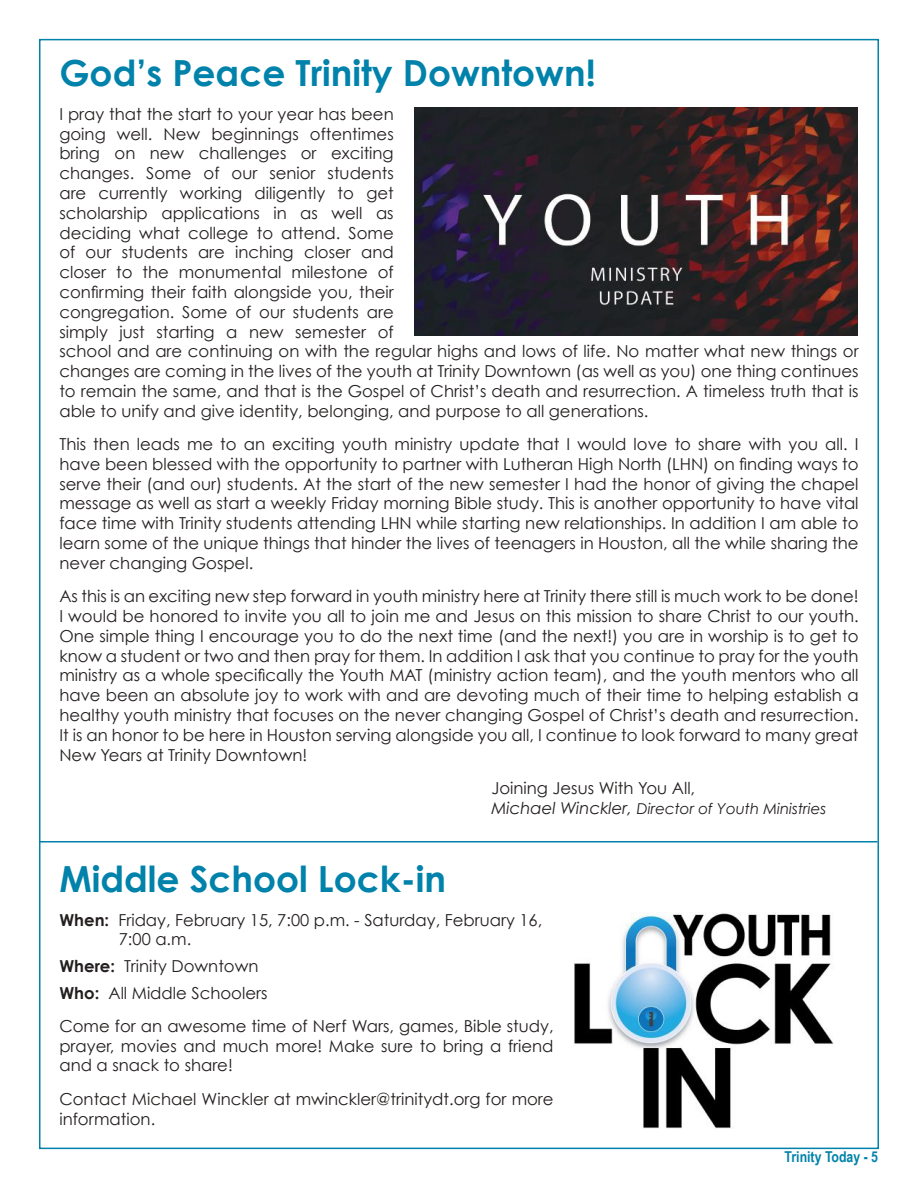
<style>
.page{position:relative;width:918px;height:1188px;background:#fff}
.page>*{position:absolute;margin:0;border:0;box-sizing:border-box;transform-origin:0 0}
.t1{font:700 36px "Century Gothic";color:#0082ab}
.t2{font:16.5px/19.8px "Century Gothic";color:#241f1f}
.t3{font:italic 15px "Century Gothic";color:#241f1f}
.t4{font:700 15px "Arial Narrow";color:#0082ab}
.s1{font-size:16.5px}
.s2{font-weight:700}
</style>
<div class="page">
<hr style="left:39px;top:841px;width:839px;height:2px;background:#0082ab">
<img style="left:414px;top:107px;width:444px;height:228px">
<img style="left:574px;top:913px;width:259px;height:216px">
<hr style="left:30px;top:1187px;width:839px;height:1px;background:#0082ab">
<h1 class="t1" style="left:59px;top:51px;width:538px">God’s Peace Trinity Downtown!</h1>
<p class="t2" style="left:59px;top:104px;width:801px">I pray that the start to your year has been<br>going well. New beginnings oftentimes<br>bring on new challenges or exciting<br>changes. Some of our senior students<br>are currently working diligently to get<br>scholarship applications in as well as<br>deciding what college to attend. Some<br>of our students are inching closer and<br>closer to the monumental milestone of<br>confirming their faith alongside you, their<br>congregation. Some of our students are<br>simply just starting a new semester of<br>school and are continuing on with the regular highs and lows of life. No matter what new things or changes are coming in the lives of the youth at Trinity Downtown (as well as you) one thing continues to remain the same, and that is the Gospel of Christ’s death and resurrection. A timeless truth that is able to unify and give identity, belonging, and purpose to all generations.</p>
<p class="t2" style="left:59px;top:434px;width:801px;text-align:justify">This then leads me to an exciting youth ministry update that I would love to share with you all. I have been blessed with the opportunity to partner with Lutheran High North (LHN) on finding ways to serve their (and our) students. At the start of the new semester I had the honor of giving the chapel message as well as start a weekly Friday morning Bible study. This is another opportunity to have vital face time with Trinity students attending LHN while starting new relationships. In addition I am able to learn some of the unique things that hinder the lives of teenagers in Houston, all the while sharing the never changing Gospel.</p>
<p class="t2" style="left:59px;top:586px;width:801px;text-align:justify">As this is an exciting new step forward in youth ministry here at Trinity there still is much work to be done!<br>I would be honored to invite you all to join me and Jesus on this mission to share Christ to our youth.<br>One simple thing I encourage you to do the next time (and the next!) you are in worship is to get to know a student or two and then pray for them. In addition I ask that you continue to pray for the youth ministry as a whole specifically the Youth MAT (ministry action team), and the youth mentors who all have been an absolute joy to work with and are devoting much of their time to helping establish a healthy youth ministry that focuses on the never changing Gospel of Christ’s death and resurrection.<br>It is an honor to be here in Houston serving alongside you all, I continue to look forward to many great New Years at Trinity Downtown!</p>
<p class="t2" style="left:491px;top:778px;width:205px">Joining Jesus With You All,</p>
<p class="t3" style="left:491px;top:799px;width:336px"><span class="s1">Michael Winckler,</span> Director of Youth Ministries</p>
<h1 class="t1" style="left:59px;top:857px;width:388px">Middle School Lock-in</h1>
<p class="t2" style="left:119px;top:910px;width:425px;text-indent:-59px"><span class="s2">When:</span> Friday, February 15, 7:00 p.m. - Saturday, February 16,<br>7:00 a.m.</p>
<p class="t2" style="left:59px;top:953px;width:210px;line-height:26.5px"><span class="s2">Where:</span> Trinity Downtown<br><span class="s2">Who:</span> All Middle Schoolers</p>
<p class="t2" style="left:59px;top:1016px;width:496px;text-align:justify">Come for an awesome time of Nerf Wars, games, Bible study, prayer, movies and much more! Make sure to bring a friend and a snack to share!</p>
<p class="t2" style="left:59px;top:1089px;width:496px">Contact Michael Winckler at mwinckler@trinitydt.org for more information.</p>
<p class="t4" style="left:785px;top:1146px;width:95px">Trinity Today - 5</p>
</div>
